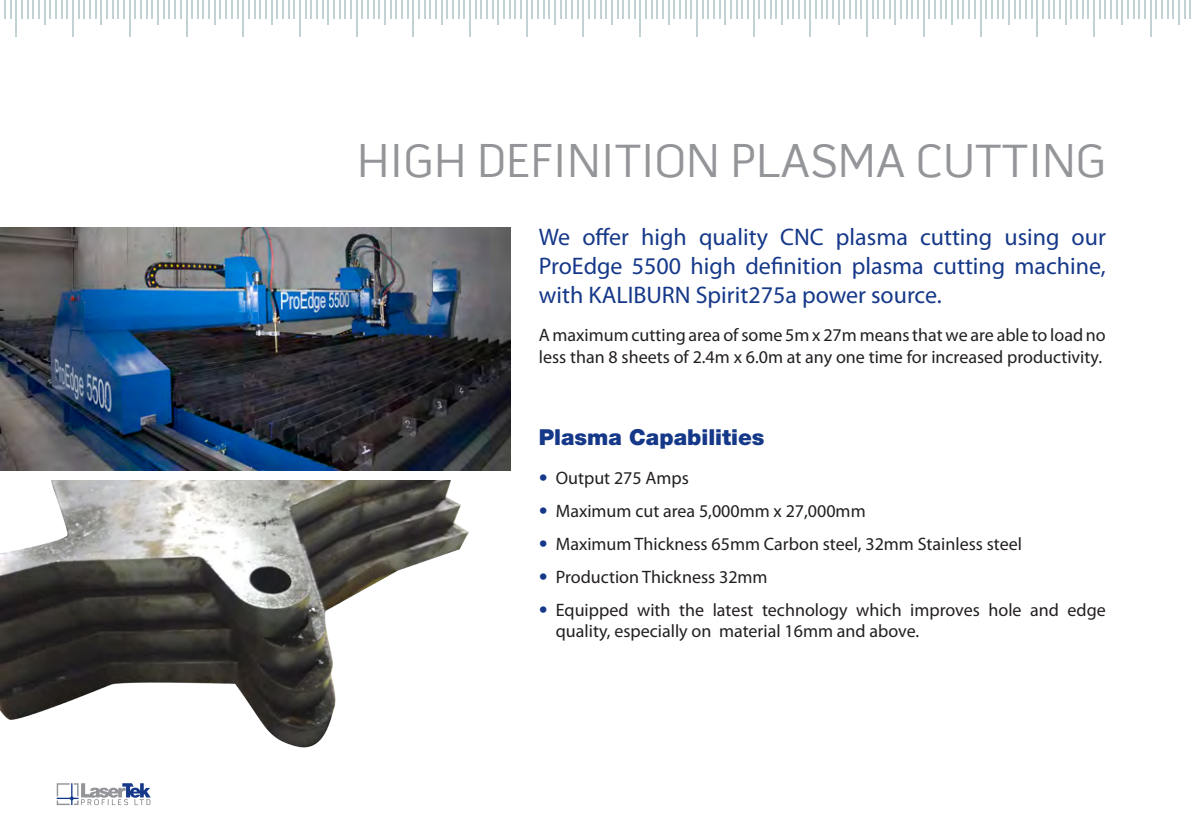
<style>
.page{position:relative;width:1191px;height:840px;background:#fff}
.page>*{position:absolute;margin:0;border:0;box-sizing:border-box;transform-origin:0 0}
.t1{font:48px "Pill Gothic 600 mg";color:#939598}
.t2{font:24px/28.8px "Myriad Pro";color:#153889;text-align:justify}
.t3{font:900 22px "Helvetica Neue LT Std";color:#153889}
.t4{font:18px/21.6px "Myriad Pro";color:#231f20}
.s1{font-family:"Helvetica Neue LT Std";font-weight:900;color:#153889}
</style>
<div class="page">
<svg style="left:4px;top:0;width:7px;height:18px"></svg>
<hr style="left:16px;top:0;width:1px;height:36px;background:#c2d1d4">
<svg style="left:21px;top:0;width:47px;height:25px"></svg>
<hr style="left:72px;top:0;width:2px;height:36px;background:#c2d1d4">
<svg style="left:78px;top:0;width:47px;height:25px"></svg>
<hr style="left:129px;top:0;width:1px;height:36px;background:#c2d1d4">
<svg style="left:135px;top:0;width:46px;height:25px"></svg>
<hr style="left:186px;top:0;width:1px;height:36px;background:#c2d1d4">
<svg style="left:192px;top:0;width:46px;height:25px"></svg>
<hr style="left:243px;top:0;width:1px;height:36px;background:#c2d1d4">
<svg style="left:248px;top:0;width:47px;height:25px"></svg>
<hr style="left:299px;top:0;width:1px;height:36px;background:#c2d1d4">
<svg style="left:305px;top:0;width:46px;height:25px"></svg>
<hr style="left:356px;top:0;width:1px;height:36px;background:#c2d1d4">
<svg style="left:362px;top:0;width:46px;height:25px"></svg>
<hr style="left:413px;top:0;width:1px;height:36px;background:#c2d1d4">
<svg style="left:418px;top:0;width:47px;height:25px"></svg>
<hr style="left:469px;top:0;width:1px;height:36px;background:#c2d1d4">
<svg style="left:475px;top:0;width:46px;height:25px"></svg>
<hr style="left:526px;top:0;width:1px;height:36px;background:#c2d1d4">
<svg style="left:532px;top:0;width:46px;height:25px"></svg>
<hr style="left:583px;top:0;width:1px;height:36px;background:#c2d1d4">
<svg style="left:588px;top:0;width:47px;height:25px"></svg>
<hr style="left:639px;top:0;width:2px;height:36px;background:#c2d1d4">
<svg style="left:645px;top:0;width:47px;height:25px"></svg>
<hr style="left:696px;top:0;width:1px;height:36px;background:#c2d1d4">
<svg style="left:702px;top:0;width:18px;height:18px"></svg>
<svg style="left:730px;top:0;width:18px;height:18px"></svg>
<hr style="left:724px;top:0;width:2px;height:25px;background:#c2d1d4">
<hr style="left:753px;top:0;width:1px;height:36px;background:#c2d1d4">
<svg style="left:758px;top:0;width:47px;height:25px"></svg>
<hr style="left:810px;top:0;width:1px;height:36px;background:#c2d1d4">
<svg style="left:815px;top:0;width:47px;height:25px"></svg>
<hr style="left:866px;top:0;width:1px;height:36px;background:#c2d1d4">
<svg style="left:872px;top:0;width:46px;height:25px"></svg>
<hr style="left:923px;top:0;width:1px;height:36px;background:#c2d1d4">
<svg style="left:929px;top:0;width:46px;height:25px"></svg>
<hr style="left:980px;top:0;width:1px;height:36px;background:#c2d1d4">
<svg style="left:985px;top:0;width:47px;height:25px"></svg>
<hr style="left:1036px;top:0;width:1px;height:36px;background:#c2d1d4">
<svg style="left:1042px;top:0;width:46px;height:25px"></svg>
<hr style="left:1093px;top:0;width:1px;height:36px;background:#c2d1d4">
<svg style="left:1099px;top:0;width:46px;height:25px"></svg>
<hr style="left:1150px;top:0;width:1px;height:36px;background:#c2d1d4">
<svg style="left:1155px;top:0;width:35px;height:25px"></svg>
<svg style="left:57px;top:783px;width:94px;height:21px"></svg>
<img style="left:0;top:227px;width:510px;height:243px">
<img style="left:0;top:480px;width:469px;height:268px">
<p class="t1" style="left:356px;top:133px;width:751px">HIGH DEFINITION PLASMA CUTTING</p>
<p class="t2" style="left:539px;top:222px;width:568px">We offer high quality CNC plasma cutting using our ProEdge 5500 high definition plasma cutting machine, with KALIBURN Spirit275a power source.</p>
<p class="t4" style="left:539px;top:324px;width:568px">A maximum cutting area of some 5m x 27m means that we are able to load no less than 8 sheets of 2.4m x 6.0m at any one time for increased productivity.</p>
<p class="t3" style="left:539px;top:424px;width:227px">Plasma Capabilities</p>
<p class="t4" style="left:539px;top:466px;width:152px"><span class="s1">•</span> Output 275 Amps</p>
<p class="t4" style="left:539px;top:499px;width:328px"><span class="s1">•</span> Maximum cut area 5,000mm x 27,000mm</p>
<p class="t4" style="left:539px;top:532px;width:485px"><span class="s1">•</span> Maximum Thickness 65mm Carbon steel, 32mm Stainless steel</p>
<p class="t4" style="left:539px;top:565px;width:230px"><span class="s1">•</span> Production Thickness 32mm</p>
<p class="t4" style="left:556px;top:598px;width:551px;text-indent:-17px"><span class="s1">•</span> Equipped with the latest technology which improves hole and edge quality, especially on material 16mm and above.</p>
</div>
